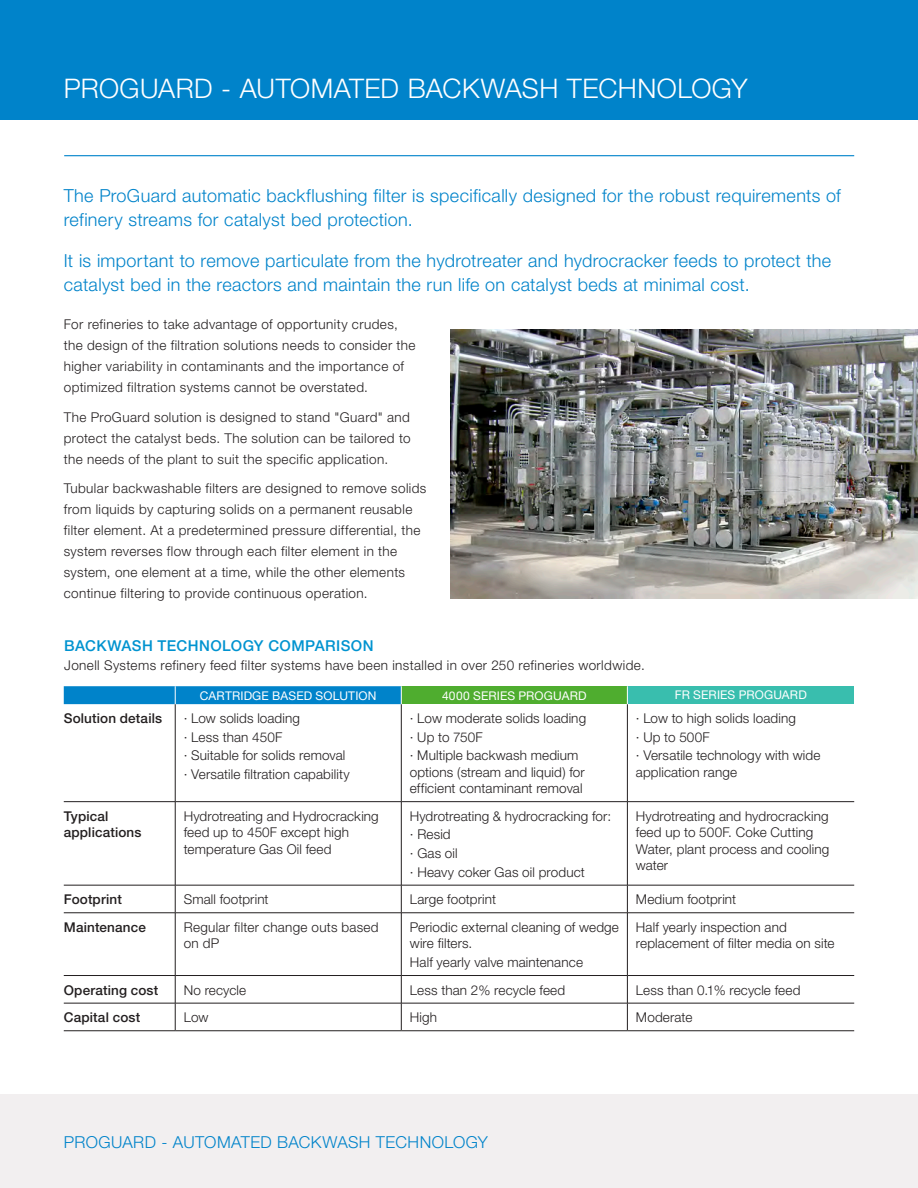
<style>
.page{position:relative;width:918px;height:1188px;background:#fff}
.page>*{position:absolute;margin:0;border:0;box-sizing:border-box;transform-origin:0 0}
.t1{font:300 27px "Helvetica Neue";letter-spacing:.015em;color:#fff}
.t2{font:300 18px/24px "Helvetica Neue";letter-spacing:.02em;color:#0083ca}
.t3{font:300 16.5px "Helvetica Neue";letter-spacing:.025em;color:#0083ca}
.t4{font:500 15px "Helvetica Neue";letter-spacing:.025em;color:#0093d0}
.t5{font:300 13.5px/21px "Helvetica Neue";letter-spacing:.015em;color:#231f20}
.t6{font:500 13.5px/16.5px "Helvetica Neue";letter-spacing:.01em;color:#231f20}
.t7{font:12px "Helvetica Neue";letter-spacing:.015em;color:#fff}
</style>
<div class="page">
<div style="left:0;top:1094px;width:918px;height:94px;background:#f2eff0"></div>
<div style="left:0;top:0;width:918px;height:119px;background:#0083ca"></div>
<hr style="left:917px;top:0;width:1px;height:119px;background:#4fad2f">
<hr style="left:64px;top:155px;width:790px;height:1px;background:#0083ca">
<div style="left:401px;top:686px;width:226px;height:18px;background:#4fad2f"></div>
<div style="left:627px;top:686px;width:227px;height:18px;background:#39beae"></div>
<hr style="left:175px;top:704px;width:1px;height:97px;background:#231f20">
<hr style="left:401px;top:704px;width:1px;height:97px;background:#231f20">
<hr style="left:627px;top:704px;width:1px;height:97px;background:#231f20">
<hr style="left:64px;top:801px;width:111px;height:1px;background:#231f20">
<hr style="left:175px;top:801px;width:226px;height:1px;background:#231f20">
<hr style="left:175px;top:802px;width:1px;height:83px;background:#231f20">
<hr style="left:401px;top:801px;width:226px;height:1px;background:#231f20">
<hr style="left:401px;top:802px;width:1px;height:83px;background:#231f20">
<hr style="left:627px;top:801px;width:227px;height:1px;background:#231f20">
<hr style="left:627px;top:802px;width:1px;height:83px;background:#231f20">
<hr style="left:64px;top:885px;width:111px;height:1px;background:#231f20">
<hr style="left:175px;top:885px;width:226px;height:1px;background:#231f20">
<svg style="left:175px;top:885px;width:1px;height:28px"></svg>
<hr style="left:401px;top:885px;width:226px;height:1px;background:#231f20">
<svg style="left:401px;top:885px;width:1px;height:28px"></svg>
<hr style="left:627px;top:885px;width:227px;height:1px;background:#231f20">
<svg style="left:627px;top:885px;width:1px;height:28px"></svg>
<hr style="left:64px;top:913px;width:111px;height:1px;background:#231f20">
<hr style="left:175px;top:913px;width:226px;height:1px;background:#231f20">
<hr style="left:175px;top:913px;width:1px;height:62px;background:#231f20">
<hr style="left:401px;top:913px;width:226px;height:1px;background:#231f20">
<hr style="left:401px;top:913px;width:1px;height:62px;background:#231f20">
<hr style="left:627px;top:913px;width:227px;height:1px;background:#231f20">
<hr style="left:627px;top:913px;width:1px;height:62px;background:#231f20">
<hr style="left:64px;top:975px;width:111px;height:1px;background:#231f20">
<hr style="left:175px;top:975px;width:226px;height:1px;background:#231f20">
<hr style="left:401px;top:975px;width:226px;height:1px;background:#231f20">
<hr style="left:627px;top:975px;width:227px;height:1px;background:#231f20">
<hr style="left:64px;top:1003px;width:111px;height:1px;background:#231f20">
<hr style="left:175px;top:1003px;width:226px;height:1px;background:#231f20">
<svg style="left:175px;top:976px;width:1px;height:54px"></svg>
<hr style="left:401px;top:1003px;width:226px;height:1px;background:#231f20">
<svg style="left:401px;top:976px;width:1px;height:54px"></svg>
<hr style="left:627px;top:1003px;width:227px;height:1px;background:#231f20">
<svg style="left:627px;top:976px;width:1px;height:54px"></svg>
<div style="left:64px;top:686px;width:338px;height:18px;background:#0083ca"></div>
<svg style="left:627px;top:686px;width:1px;height:18px"></svg>
<hr style="left:64px;top:1030px;width:111px;height:1px;background:#231f20">
<hr style="left:175px;top:1030px;width:226px;height:1px;background:#231f20">
<hr style="left:401px;top:1030px;width:226px;height:1px;background:#231f20">
<hr style="left:627px;top:1030px;width:227px;height:1px;background:#231f20">
<img style="left:450px;top:330px;width:468px;height:269px">
<h1 class="t1" style="left:64px;top:72px;width:685px">PROGUARD - AUTOMATED BACKWASH TECHNOLOGY</h1>
<h2 class="t2" style="left:64px;top:184px;width:779px">The ProGuard automatic backflushing filter is specifically designed for the robust requirements of refinery streams for catalyst bed protection.</h2>
<h2 class="t2" style="left:64px;top:249px;width:769px">It is important to remove particulate from the hydrotreater and hydrocracker feeds to protect the catalyst bed in the reactors and maintain the run life on catalyst beds at minimal cost.</h2>
<p class="t5" style="left:64px;top:314px;width:353px">For refineries to take advantage of opportunity crudes, the design of the filtration solutions needs to consider the higher variability in contaminants and the importance of optimized filtration systems cannot be overstated.</p>
<p class="t5" style="left:64px;top:406px;width:348px;text-align:justify">The ProGuard solution is designed to stand "Guard" and protect the catalyst beds. The solution can be tailored to the needs of the plant to suit the specific application.</p>
<p class="t5" style="left:64px;top:478px;width:364px">Tubular backwashable filters are designed to remove solids from liquids by capturing solids on a permanent reusable filter element. At a predetermined pressure differential, the system reverses flow through each filter element in the system, one element at a time, while the other elements continue filtering to provide continuous operation.</p>
<p class="t4" style="left:64px;top:636px;width:311px">BACKWASH TECHNOLOGY COMPARISON</p>
<p class="t5" style="left:64px;top:655px;width:582px">Jonell Systems refinery feed filter systems have been installed in over 250 refineries worldwide.</p>
<p class="t7" style="left:200px;top:688px;width:178px">CARTRIDGE BASED SOLUTION</p>
<p class="t7" style="left:442px;top:688px;width:146px">4000 SERIES PROGUARD</p>
<p class="t7" style="left:675px;top:687px;width:133px">FR SERIES PROGUARD</p>
<p class="t6" style="left:64px;top:710px;width:100px">Solution details</p>
<p class="t5" style="left:184px;top:709px;width:167px;line-height:18.6px">· Low solids loading<br>· Less than 450F<br>· Suitable for solids removal · Versatile filtration capability</p>
<p class="t5" style="left:410px;top:709px;width:178px;line-height:18.6px">· Low moderate solids loading · Up to 750F<br>· Multiple backwash medium</p>
<p class="t5" style="left:410px;top:763px;width:176px;line-height:16.5px">options (stream and liquid) for efficient contaminant removal</p>
<p class="t5" style="left:636px;top:709px;width:186px;line-height:18.6px">· Low to high solids loading<br>· Up to 500F<br>· Versatile technology with wide</p>
<p class="t5" style="left:636px;top:761px;width:103px">application range</p>
<p class="t6" style="left:64px;top:808px;width:79px">Typical applications</p>
<p class="t5" style="left:184px;top:807px;width:197px;line-height:16.5px">Hydrotreating and Hydrocracking feed up to 450F except high temperature Gas Oil feed</p>
<p class="t5" style="left:410px;top:806px;width:203px;line-height:18.6px">Hydrotreating &amp; hydrocracking for: · Resid<br>· Gas oil<br>· Heavy coker Gas oil product</p>
<p class="t5" style="left:636px;top:807px;width:195px;line-height:16.5px">Hydrotreating and hydrocracking feed up to 500F. Coke Cutting<br>Water, plant process and cooling water</p>
<p class="t6" style="left:64px;top:891px;width:60px">Footprint</p>
<p class="t5" style="left:184px;top:889px;width:86px">Small footprint</p>
<p class="t5" style="left:410px;top:889px;width:88px">Large footprint</p>
<p class="t5" style="left:636px;top:889px;width:102px">Medium footprint</p>
<p class="t6" style="left:64px;top:919px;width:84px">Maintenance</p>
<p class="t5" style="left:184px;top:919px;width:196px;line-height:16.5px">Regular filter change outs based on dP</p>
<p class="t5" style="left:410px;top:919px;width:211px;line-height:16.5px">Periodic external cleaning of wedge wire filters.</p>
<p class="t5" style="left:410px;top:951px;width:175px">Half yearly valve maintenance</p>
<p class="t5" style="left:636px;top:919px;width:200px;line-height:16.5px">Half yearly inspection and replacement of filter media on site</p>
<p class="t6" style="left:64px;top:981px;width:96px">Operating cost</p>
<p class="t5" style="left:184px;top:979px;width:64px">No recycle</p>
<p class="t5" style="left:410px;top:979px;width:157px">Less than 2% recycle feed</p>
<p class="t5" style="left:636px;top:979px;width:166px">Less than 0.1% recycle feed</p>
<p class="t6" style="left:64px;top:1009px;width:78px">Capital cost</p>
<p class="t5" style="left:184px;top:1007px;width:26px">Low</p>
<p class="t5" style="left:410px;top:1007px;width:29px">High</p>
<p class="t5" style="left:636px;top:1007px;width:58px">Moderate</p>
<p class="t3" style="left:64px;top:1132px;width:426px">PROGUARD - AUTOMATED BACKWASH TECHNOLOGY</p>
</div>
